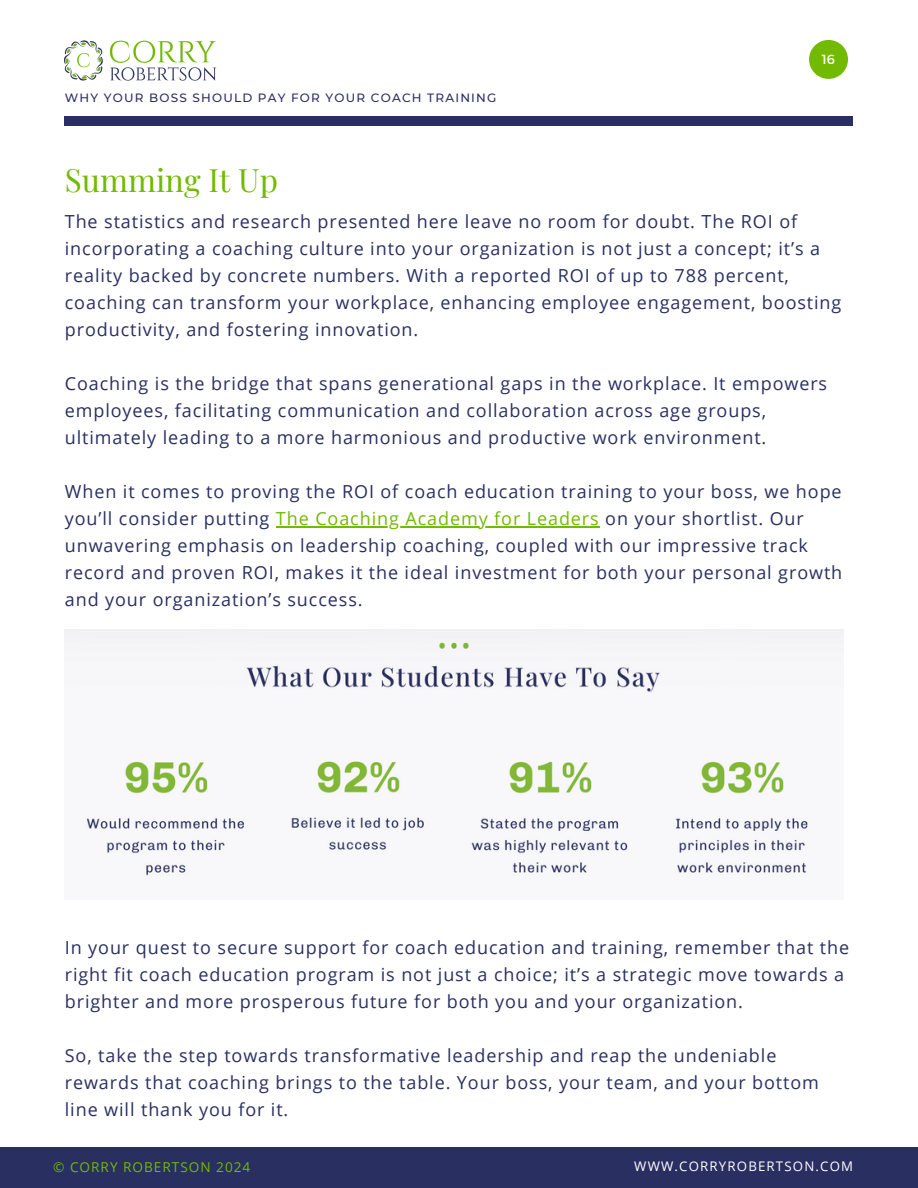
<style>
.page{position:relative;width:918px;height:1188px;background:#fff}
.page>*{position:absolute;margin:0;border:0;box-sizing:border-box;transform-origin:0 0}
.t1{font:31.5px "Playfair Display";color:#72ba00}
.t2{font:18px/27px "Open Sans";letter-spacing:.05em;color:#292f61}
.t3{font:13.65px "Open Sans";letter-spacing:.07em;color:#72ba00}
.t4{font:13.2px "Open Sans";letter-spacing:.09em;color:#fff}
.t5{font:13.2px "Montserrat";color:#fff}
.t6{font:500 12px "Montserrat";letter-spacing:.1em;color:#292f61}
.s1{color:#72ba00}
</style>
<div class="page">
<div style="left:65px;top:116px;width:788px;height:9px;background:#292f61"></div>
<div style="left:0;top:1147px;width:918px;height:41px;background:#292f61"></div>
<svg style="left:809px;top:40px;width:39px;height:39px"></svg>
<img style="left:65px;top:40px;width:152px;height:41px">
<img style="left:65px;top:629px;width:778px;height:247px">
<hr style="left:276px;top:526px;width:324px;height:1px;background:#72ba00">
<p class="t6" style="left:65px;top:90px;width:433px">WHY YOUR BOSS SHOULD PAY FOR YOUR COACH TRAINING</p>
<h1 class="t1" style="left:65px;top:158px;width:215px">Summing It Up</h1>
<p class="t5" style="left:822px;top:50px;width:15px">16</p>
<p class="t2" style="left:65px;top:207px;width:778px">The statistics and research presented here leave no room for doubt. The ROI of incorporating a coaching culture into your organization is not just a concept; it’s a reality backed by concrete numbers. With a reported ROI of up to 788 percent, coaching can transform your workplace, enhancing employee engagement, boosting productivity, and fostering innovation.</p>
<p class="t2" style="left:65px;top:369px;width:764px">Coaching is the bridge that spans generational gaps in the workplace. It empowers employees, facilitating communication and collaboration across age groups, ultimately leading to a more harmonious and productive work environment.</p>
<p class="t2" style="left:65px;top:477px;width:779px">When it comes to proving the ROI of coach education training to your boss, we hope you’ll consider putting <span class="s1">The Coaching Academy for Leaders</span> on your shortlist. Our unwavering emphasis on leadership coaching, coupled with our impressive track record and proven ROI, makes it the ideal investment for both your personal growth and your organization’s success.</p>
<p class="t2" style="left:65px;top:934px;width:786px">In your quest to secure support for coach education and training, remember that the right fit coach education program is not just a choice; it’s a strategic move towards a brighter and more prosperous future for both you and your organization.</p>
<p class="t2" style="left:65px;top:1042px;width:756px">So, take the step towards transformative leadership and reap the undeniable rewards that coaching brings to the table. Your boss, your team, and your bottom line will thank you for it.</p>
<p class="t3" style="left:53px;top:1157px;width:199px">© CORRY ROBERTSON 2024</p>
<p class="t4" style="left:634px;top:1157px;width:220px">WWW.CORRYROBERTSON.COM</p>
</div>
